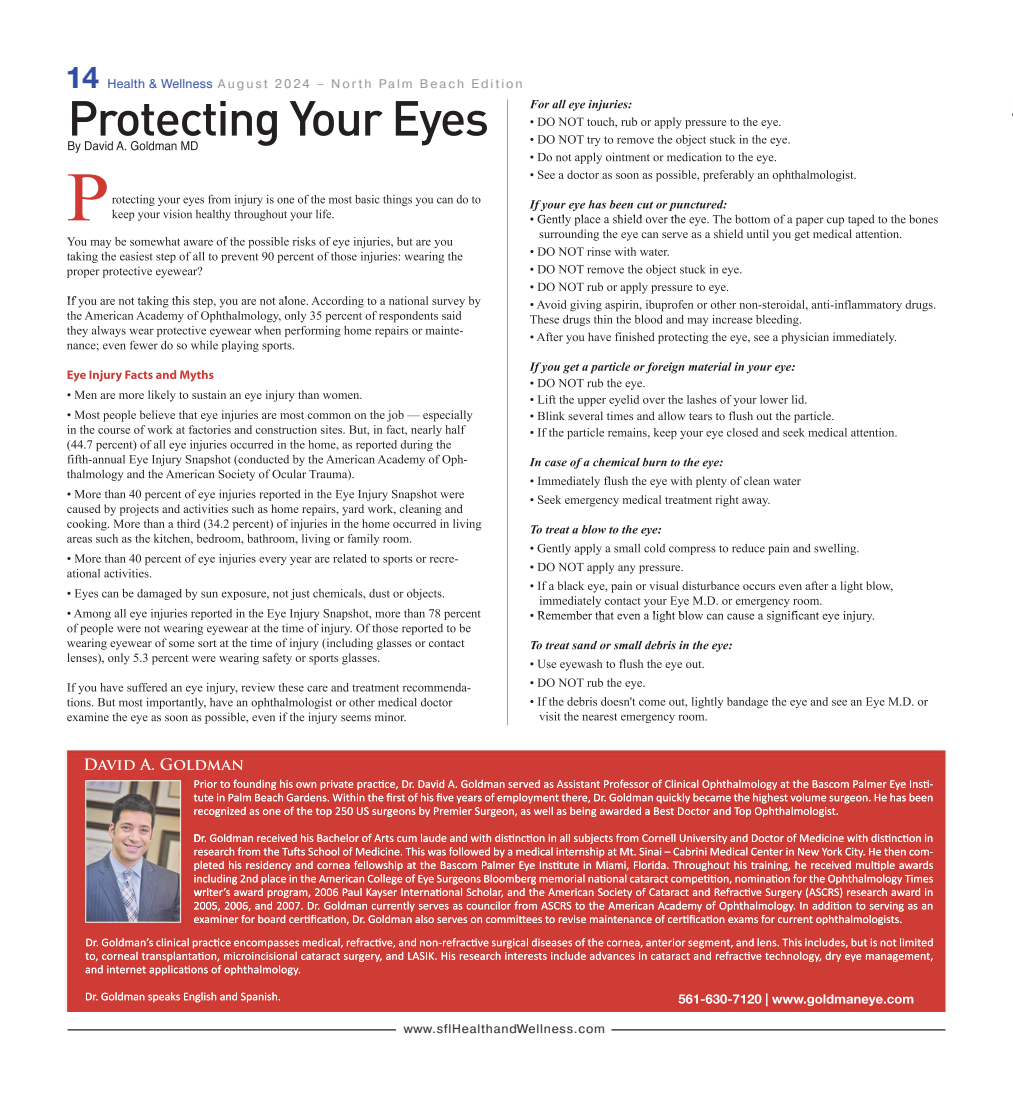
<style>
.page{position:relative;width:1013px;height:1103px;background:#fff}
.page>*{position:absolute;margin:0;border:0;box-sizing:border-box;transform-origin:0 0}
.t1{font:700 30px "Helvetica Neue Cyr";color:#324ea1}
.t2{font:12.5px "Pragmatica";letter-spacing:.16em;color:#939598}
.t3{font:12.5px "Pragmatica";letter-spacing:.06em;color:#231f20}
.s1{font-family:"Helvetica Neue Cyr";color:#324ea1}
</style>
<div class="page">
<hr style="left:68px;top:1029px;width:328px;height:1px;background:#231f20">
<hr style="left:611px;top:1029px;width:334px;height:1px;background:#231f20">
<img style="left:64px;top:99px;width:884px;height:913px">
<img style="left:272px;top:237px;width:130px;height:9px">
<img style="left:175px;top:296px;width:299px;height:9px">
<img style="left:232px;top:410px;width:234px;height:9px">
<img style="left:229px;top:489px;width:198px;height:9px">
<img style="left:161px;top:609px;width:252px;height:8px">
<img style="left:529px;top:100px;width:98px;height:8px">
<img style="left:720px;top:215px;width:194px;height:8px">
<img style="left:787px;top:332px;width:101px;height:9px">
<img style="left:622px;top:476px;width:130px;height:9px">
<img style="left:665px;top:611px;width:189px;height:8px">
<img style="left:356px;top:938px;width:229px;height:8px">
<img style="left:233px;top:779px;width:429px;height:8px">
<img style="left:368px;top:833px;width:428px;height:9px">
<img style="left:643px;top:887px;width:199px;height:10px">
<img style="left:84px;top:758px;width:142px;height:12px">
<img style="left:720px;top:993px;width:113px;height:13px">
<img style="left:244px;top:195px;width:218px;height:8px">
<img style="left:68px;top:174px;width:39px;height:46px">
<img style="left:72px;top:101px;width:415px;height:45px">
<img style="left:68px;top:141px;width:130px;height:9px">
<h1 class="t1" style="left:66px;top:61px;width:35px">14</h1>
<p class="t2" style="left:107px;top:76px;width:417px"><span class="s1">Health &amp; Wellness</span> August 2024 – North Palm Beach Edition</p>
<p class="t3" style="left:403px;top:1021px;width:203px">www.sflHealthandWellness.com</p>
</div>
